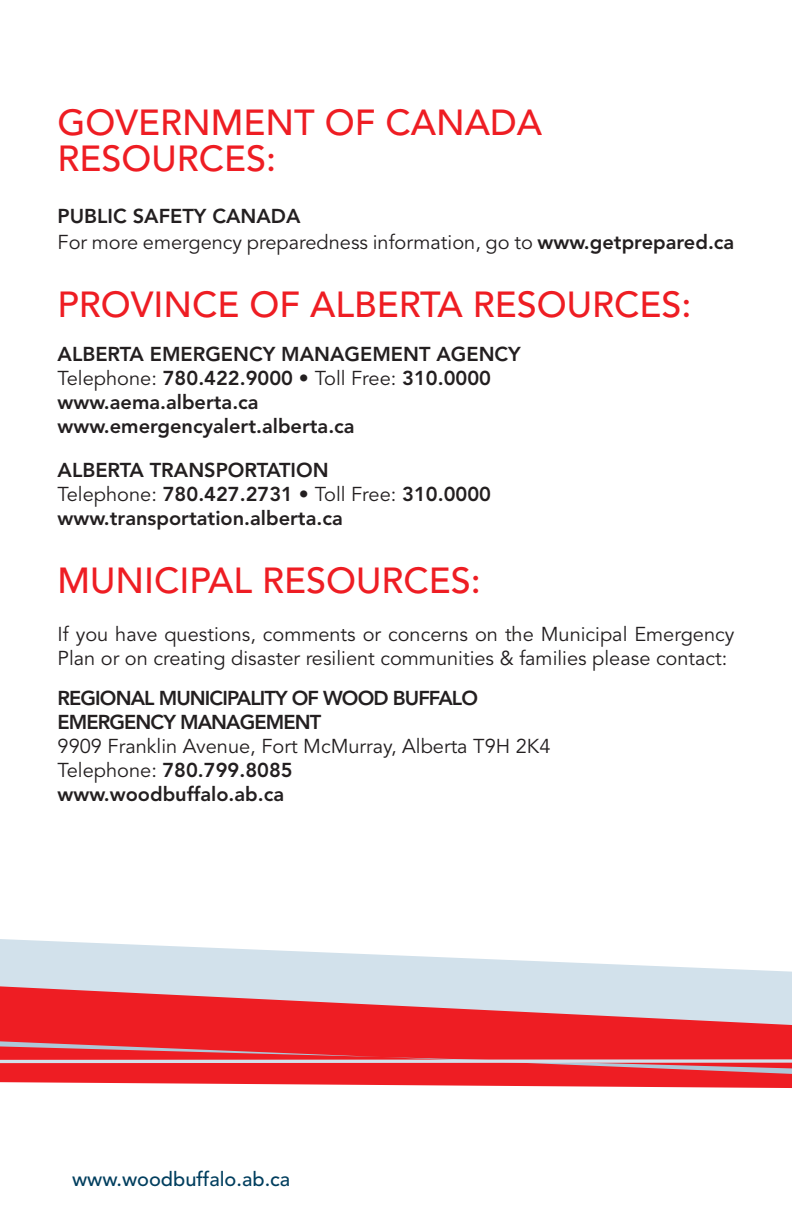
<style>
.page{position:relative;width:792px;height:1224px;background:#fff}
.page>*{position:absolute;margin:0;border:0;box-sizing:border-box;transform-origin:0 0}
.t1{font:500 36px "Avenir LT Std";color:#ee1d23}
.t2{font:20px/24px "Avenir LT Std";color:#231f20}
.t3{font:800 20px/24px "Avenir LT Std";color:#231f20}
.t4{font:800 20px/24px "Avenir LT Std";letter-spacing:-.045em;color:#231f20}
.t5{font:500 20px "Avenir LT Std";color:#003e5e}
.s1{font-weight:800}
.s2{font-weight:400}
</style>
<div class="page">
<svg style="left:0;top:939px;width:792px;height:47px;fill:#d2e1eb"></svg>
<svg style="left:0;top:986px;width:792px;height:96px;background:#e55960"></svg>
<svg style="left:0;top:1082px;width:792px;height:6px"></svg>
<svg style="left:0;top:1041px;width:792px;height:33px;background:#e82b32"></svg>
<svg style="left:0;top:1059px;width:792px;height:4px;background:#d6bfc8"></svg>
<h1 class="t1" style="left:58px;top:102px;width:84px">GOVERNMENT</h1>
<h1 class="t1" style="left:325px;top:102px;width:114px">OF CANADA</h1>
<h1 class="t1" style="left:58px;top:138px;width:142px">RESOURCES</h1>
<h1 class="t1" style="left:266px;top:138px;width:12px">:</h1>
<p class="t2" style="left:58px;top:204px;width:678px;line-height:26px"><span class="s1">PUBLIC SAFETY CANADA<br></span>For more emergency preparedness information, go to <span class="s1">www.getprepared.ca</span></p>
<h1 class="t1" style="left:58px;top:284px;width:96px">PROVINCE</h1>
<h1 class="t1" style="left:250px;top:284px;width:108px">OF ALBERTA</h1>
<h1 class="t1" style="left:473px;top:284px;width:142px">RESOURCES</h1>
<h1 class="t1" style="left:682px;top:284px;width:12px">:</h1>
<p class="t3" style="left:58px;top:342px;width:465px">ALBERTA EMERGENCY MANAGEMENT AGENCY <span class="s2">Telephone:</span> 780.422.9000 • <span class="s2">Toll Free:</span> 310.0000 www.aema.alberta.ca www.emergencyalert.alberta.ca</p>
<p class="t3" style="left:58px;top:458px;width:28px">Alberta</p>
<p class="t3" style="left:150px;top:458px;width:26px">Transp</p>
<p class="t3" style="left:228px;top:458px;width:28px">ortati</p>
<p class="t3" style="left:58px;top:458px;width:435px;text-indent:239px">on<br><span class="s2">Telephone:</span> 780.427.2731 • <span class="s2">Toll Free:</span> 310.0000 www.transportation.alberta.ca</p>
<h1 class="t1" style="left:58px;top:560px;width:78px">MUNICIPAL</h1>
<h1 class="t1" style="left:262px;top:560px;width:142px">RESOURCES</h1>
<h1 class="t1" style="left:471px;top:560px;width:12px">:</h1>
<p class="t2" style="left:58px;top:623px;width:678px">If you have questions, comments or concerns on the Municipal Emergency<br>Plan or on creating disaster resilient communities &amp; families please contact:</p>
<p class="t4" style="left:58px;top:686px;width:420px">REGIONAL MUNICIPALITY OF WOOD BUFFALO<br>EMERGENCY MANAGEMENT</p>
<p class="t2" style="left:58px;top:735px;width:495px">9909 Franklin Avenue, Fort McMurray, Alberta T9H 2K4<br>Telephone: <span class="s1">780.799.8085<br>www.woodbuffalo.ab.ca</span></p>
<p class="t5" style="left:72px;top:1167px;width:220px">WWW.WOODBUFFALO.AB.CA</p>
</div>
